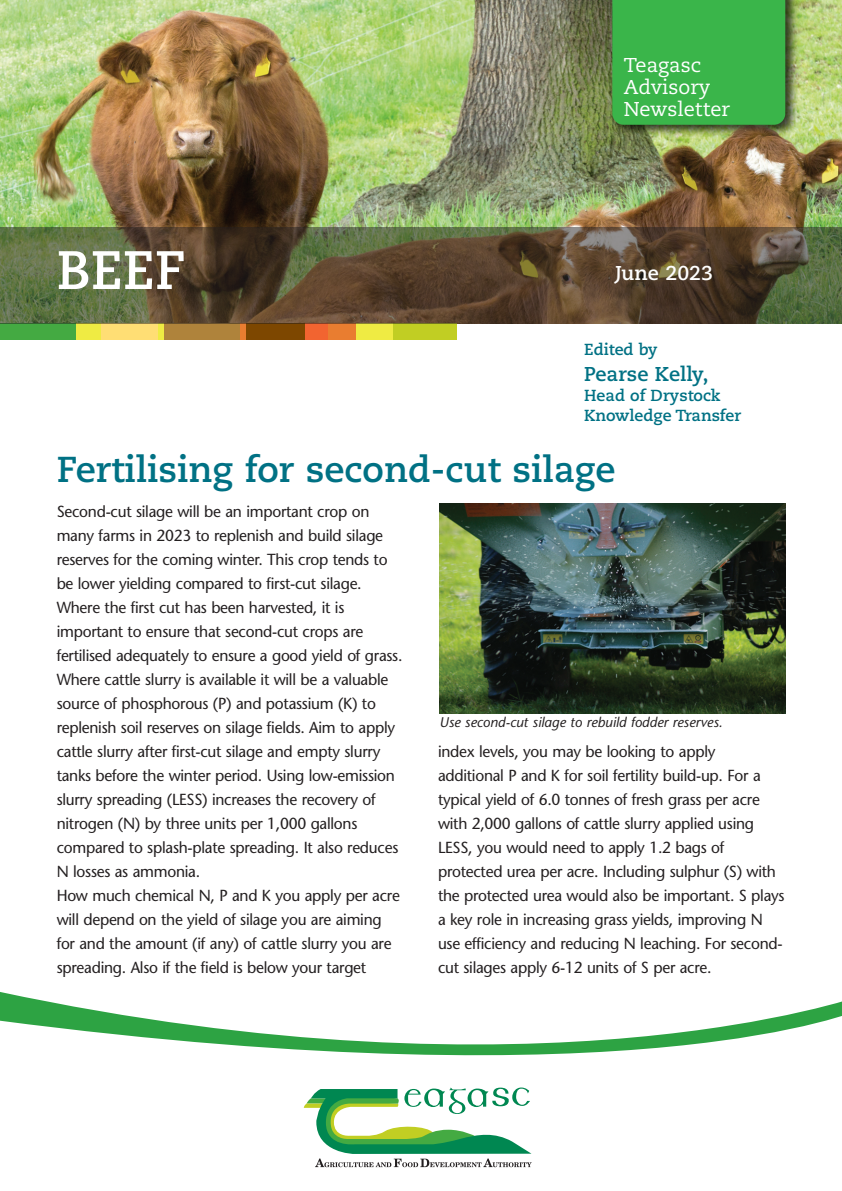
<style>
.page{position:relative;width:842px;height:1191px;background:#fff}
.page>*{position:absolute;margin:0;border:0;box-sizing:border-box;transform-origin:0 0}
.t1{font:700 54px "Caecilia";color:#fff}
.t2{font:700 36px "Caecilia";color:#007184}
.t3{font:20px/22px "Caecilia";color:#fff}
.t4{font:700 20px "Caecilia";color:#007184}
.t5{font:700 20px "Caecilia";color:#fff}
.t6{font:16px/24px "Stone Sans";letter-spacing:-.015em;color:#231f20}
.t7{font:700 16px/20px "Caecilia";color:#007184}
.t8{font:italic 14px "Stone Sans";color:#231f20}
</style>
<div class="page">
<img style="left:0;top:0;width:842px;height:227px">
<div style="left:0;top:323px;width:76px;height:17px;background:#44aa42"></div>
<div style="left:101px;top:323px;width:57px;height:17px;background:#ffde74"></div>
<div style="left:76px;top:323px;width:25px;height:17px;background:#efeb43"></div>
<div style="left:163px;top:323px;width:77px;height:17px;background:#af833b"></div>
<div style="left:158px;top:323px;width:6px;height:17px;background:#efeb43"></div>
<div style="left:246px;top:323px;width:59px;height:17px;background:#7d4700"></div>
<div style="left:240px;top:323px;width:6px;height:17px;background:#e97d30"></div>
<div style="left:328px;top:323px;width:28px;height:17px;background:#e97d30"></div>
<div style="left:305px;top:323px;width:23px;height:17px;background:#f26430"></div>
<div style="left:392px;top:323px;width:65px;height:17px;background:#c1ce23"></div>
<div style="left:356px;top:323px;width:36px;height:17px;background:#efeb43"></div>
<div style="left:0;top:227px;width:842px;height:96px;background:#231f20;opacity:.5"></div>
<img style="left:605px;top:0;width:200px;height:144px">
<div style="left:612px;top:0;width:173px;height:125px;background:#3ab54a"></div>
<svg style="left:304px;top:1087px;width:228px;height:80px"></svg>
<svg style="left:0;top:992px;width:842px;height:64px"></svg>
<img style="left:439px;top:503px;width:346px;height:210px">
<h1 class="t1" style="left:57px;top:247px;width:131px">BEEF</h1>
<p class="t3" style="left:624px;top:56px;width:108px">Teagasc<br>Advisory<br>Newsletter</p>
<p class="t5" style="left:615px;top:265px;width:99px">June 2023</p>
<p class="t7" style="left:584px;top:341px;width:75px">Edited by</p>
<p class="t4" style="left:584px;top:366px;width:126px">Pearse Kelly,</p>
<p class="t7" style="left:584px;top:387px;width:159px">Head of Drystock<br>Knowledge Transfer</p>
<p class="t2" style="left:57px;top:454px;width:560px">Fertilising for second-cut silage</p>
<p class="t6" style="left:57px;top:501px;width:347px">Second-cut silage will be an important crop on many farms in 2023 to replenish and build silage reserves for the coming winter. This crop tends to be lower yielding compared to first-cut silage.<br>Where the first cut has been harvested, it is important to ensure that second-cut crops are fertilised adequately to ensure a good yield of grass.<br>Where cattle slurry is available it will be a valuable source of phosphorous (P) and potassium (K) to replenish soil reserves on silage fields. Aim to apply cattle slurry after first-cut silage and empty slurry tanks before the winter period. Using low-emission slurry spreading (LESS) increases the recovery of nitrogen (N) by three units per 1,000 gallons compared to splash-plate spreading. It also reduces N losses as ammonia.</p>
<p class="t6" style="left:57px;top:885px;width:345px">How much chemical N, P and K you apply per acre will depend on the yield of silage you are aiming for and the amount (if any) of cattle slurry you are spreading. Also if the field is below your target</p>
<p class="t8" style="left:439px;top:717px;width:285px">Use second-cut silage to rebuild fodder reserves.</p>
<p class="t6" style="left:438px;top:741px;width:348px">index levels, you may be looking to apply additional P and K for soil fertility build-up. For a typical yield of 6.0 tonnes of fresh grass per acre with 2,000 gallons of cattle slurry applied using LESS, you would need to apply 1.2 bags of protected urea per acre. Including sulphur (S) with the protected urea would also be important. S plays a key role in increasing grass yields, improving N use efficiency and reducing N leaching. For second&shy;cut silages apply 6-12 units of S per acre.</p>
</div>
